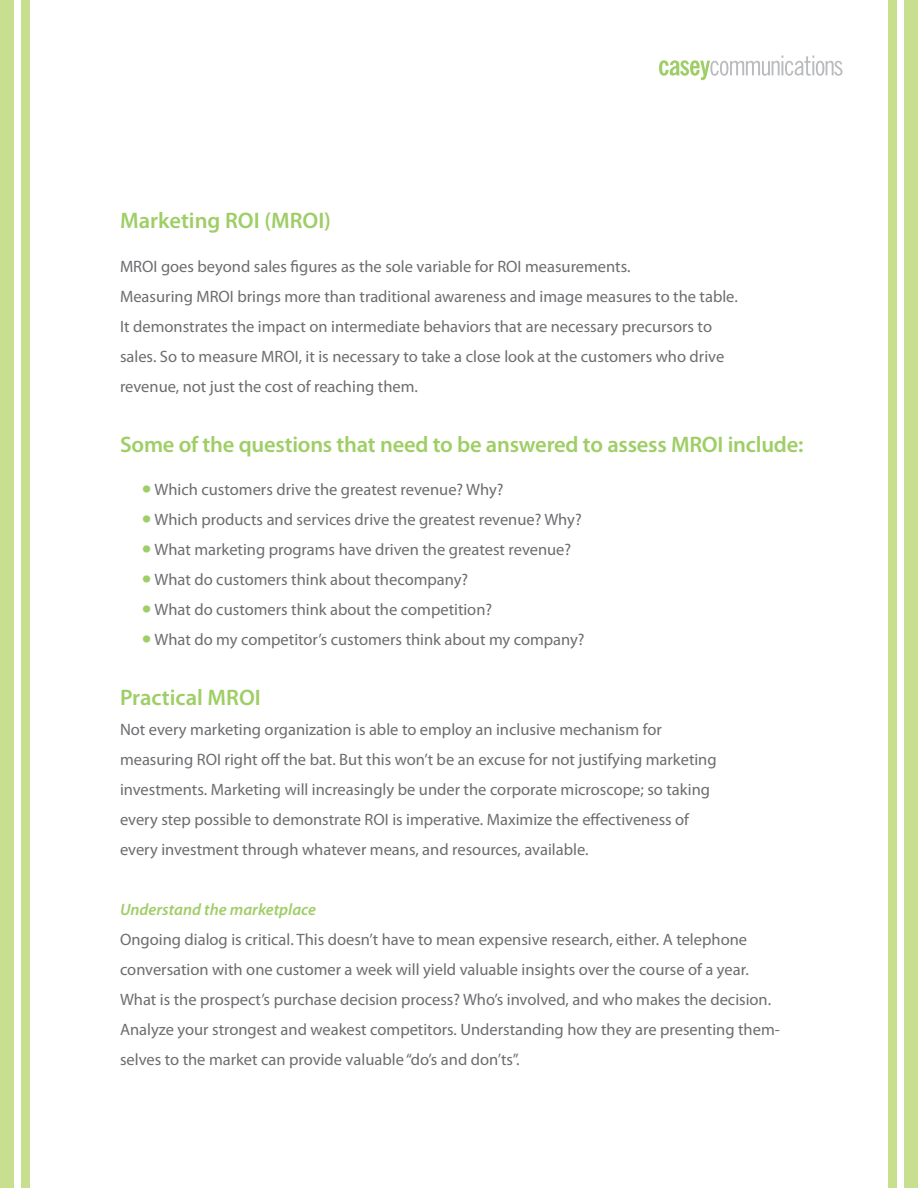
<style>
.page{position:relative;width:918px;height:1188px;background:#fff}
.page>*{position:absolute;margin:0;border:0;box-sizing:border-box;transform-origin:0 0}
.t1{font:600 22.5px "Myriad Pro";letter-spacing:-.01em;color:#9fce66}
.t2{font:16.5px/30px "Myriad Pro";color:#6c6d70}
.t3{font:italic 600 16.5px "Myriad Pro";color:#9fce66}
.s1{font-size:34.5px;color:#9fce66}
</style>
<div class="page">
<div style="left:904px;top:0;width:14px;height:1188px;background:#c7df8e"></div>
<div style="left:888px;top:0;width:9px;height:1188px;background:#c7df8e"></div>
<div style="left:0;top:0;width:14px;height:1188px;background:#c7df8e"></div>
<div style="left:21px;top:0;width:9px;height:1188px;background:#c7df8e"></div>
<svg style="left:659px;top:56px;width:184px;height:24px"></svg>
<p class="t1" style="left:120px;top:207px;width:213px">Marketing ROI (MROI)</p>
<p class="t2" style="left:120px;top:251px;width:512px">MROI goes beyond sales figures as the sole variable for ROI measurements.</p>
<p class="t2" style="left:120px;top:281px;width:619px">Measuring MROI brings more than traditional awareness and image measures to the table.</p>
<p class="t2" style="left:120px;top:311px;width:594px">It demonstrates the impact on intermediate behaviors that are necessary precursors to</p>
<p class="t2" style="left:120px;top:341px;width:606px">sales. So to measure MROI, it is necessary to take a close look at the customers who drive</p>
<p class="t2" style="left:120px;top:371px;width:299px">revenue, not just the cost of reaching them.</p>
<p class="t1" style="left:120px;top:430px;width:685px">Some of the questions that need to be answered to assess MROI include:</p>
<p class="t2" style="left:142px;top:475px;width:363px"><span class="s1">•</span> Which customers drive the greatest revenue? Why?</p>
<p class="t2" style="left:142px;top:505px;width:441px"><span class="s1">•</span> Which products and services drive the greatest revenue? Why?</p>
<p class="t2" style="left:142px;top:535px;width:431px"><span class="s1">•</span> What marketing programs have driven the greatest revenue?</p>
<p class="t2" style="left:142px;top:565px;width:328px"><span class="s1">•</span> What do customers think about thecompany?</p>
<p class="t2" style="left:142px;top:595px;width:352px"><span class="s1">•</span> What do customers think about the competition?</p>
<p class="t2" style="left:142px;top:625px;width:444px"><span class="s1">•</span> What do my competitor’s customers think about my company?</p>
<p class="t1" style="left:120px;top:684px;width:142px">Practical MROI</p>
<p class="t2" style="left:120px;top:715px;width:543px">Not every marketing organization is able to employ an inclusive mechanism for</p>
<p class="t2" style="left:120px;top:745px;width:598px">measuring ROI right off the bat. But this won’t be an excuse for not justifying marketing</p>
<p class="t2" style="left:120px;top:775px;width:592px">investments. Marketing will increasingly be under the corporate microscope; so taking</p>
<p class="t2" style="left:120px;top:805px;width:571px">every step possible to demonstrate ROI is imperative. Maximize the effectiveness of</p>
<p class="t2" style="left:120px;top:835px;width:470px">every investment through whatever means, and resources, available.</p>
<p class="t3" style="left:120px;top:899px;width:198px">Understand the marketplace</p>
<p class="t2" style="left:120px;top:925px;width:629px">Ongoing dialog is critical. This doesn’t have to mean expensive research, either. A telephone</p>
<p class="t2" style="left:120px;top:955px;width:630px">conversation with one customer a week will yield valuable insights over the course of a year.</p>
<p class="t2" style="left:120px;top:985px;width:661px">What is the prospect’s purchase decision process? Who’s involved, and who makes the decision.<br>Analyze your strongest and weakest competitors. Understanding how they are presenting them&shy;selves to the market can provide valuable “do’s and don’ts”.</p>
</div>
